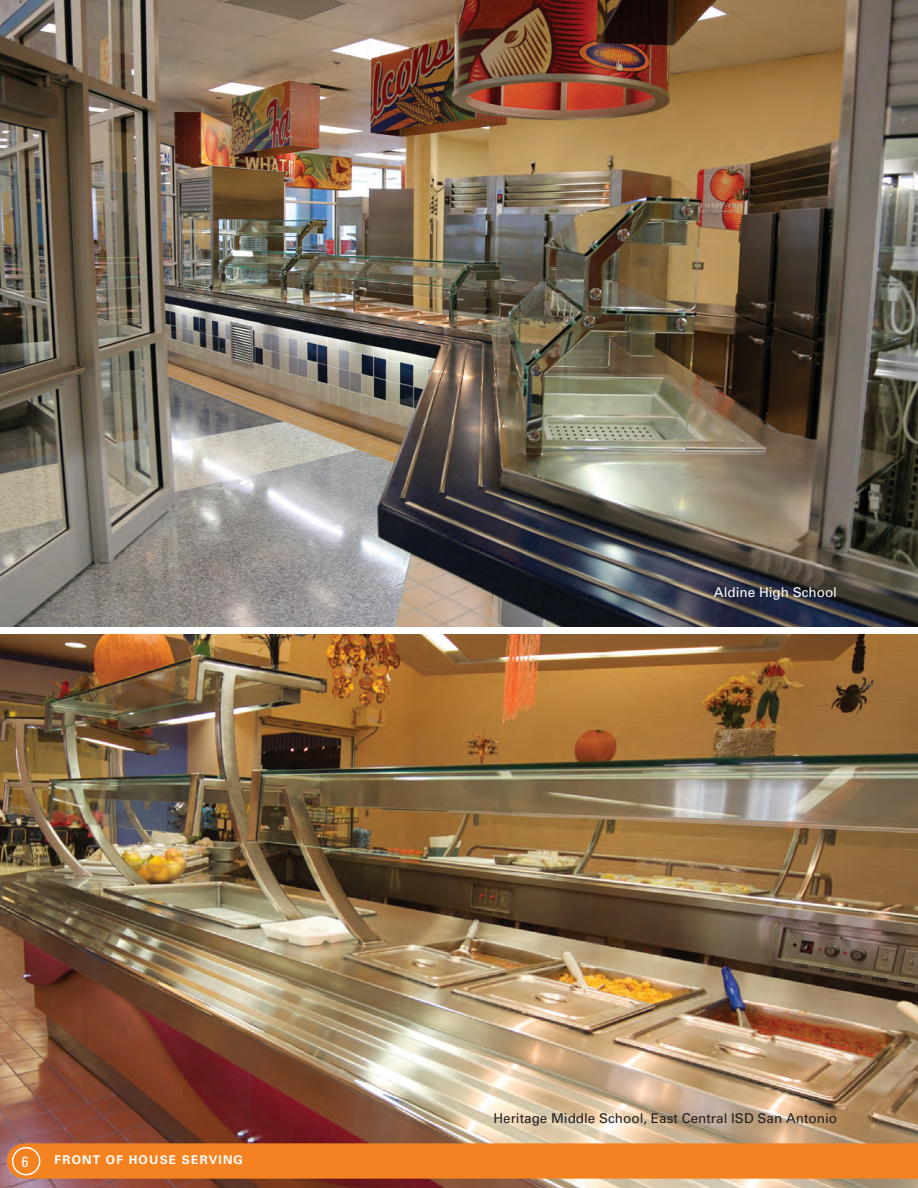
<style>
.page{position:relative;width:918px;height:1188px;background:#fff}
.page>*{position:absolute;margin:0;border:0;box-sizing:border-box;transform-origin:0 0}
.t1{font:condensed 15px "Univers";color:#fff}
.t2{font:13.5px "Univers";color:#231f20}
.t3{font:13.5px "Univers";color:#fff}
.t4{font:700 12px "Univers";letter-spacing:.1em;color:#fff}
</style>
<div class="page">
<img style="left:0;top:634px;width:918px;height:554px">
<img style="left:0;top:0;width:918px;height:626px">
<div style="left:7px;top:1143px;width:911px;height:36px;background:#f58220"></div>
<div style="left:13px;top:1148px;width:27px;height:27px;background:#f58220;border-radius:50%"></div>
<div style="left:12px;top:1147px;width:28px;height:28px;border:2px solid #fff;border-radius:50%"></div>
<p class="t1" style="left:22px;top:1152px;width:8px">6</p>
<p class="t4" style="left:55px;top:1152px;width:190px">FRONT OF HOUSE SERVING</p>
<p class="t3" style="left:714px;top:583px;width:125px">Aldine High School</p>
<p class="t2" style="left:493px;top:1110px;width:345px">Heritage Middle School, East Central ISD San Antonio</p>
</div>
